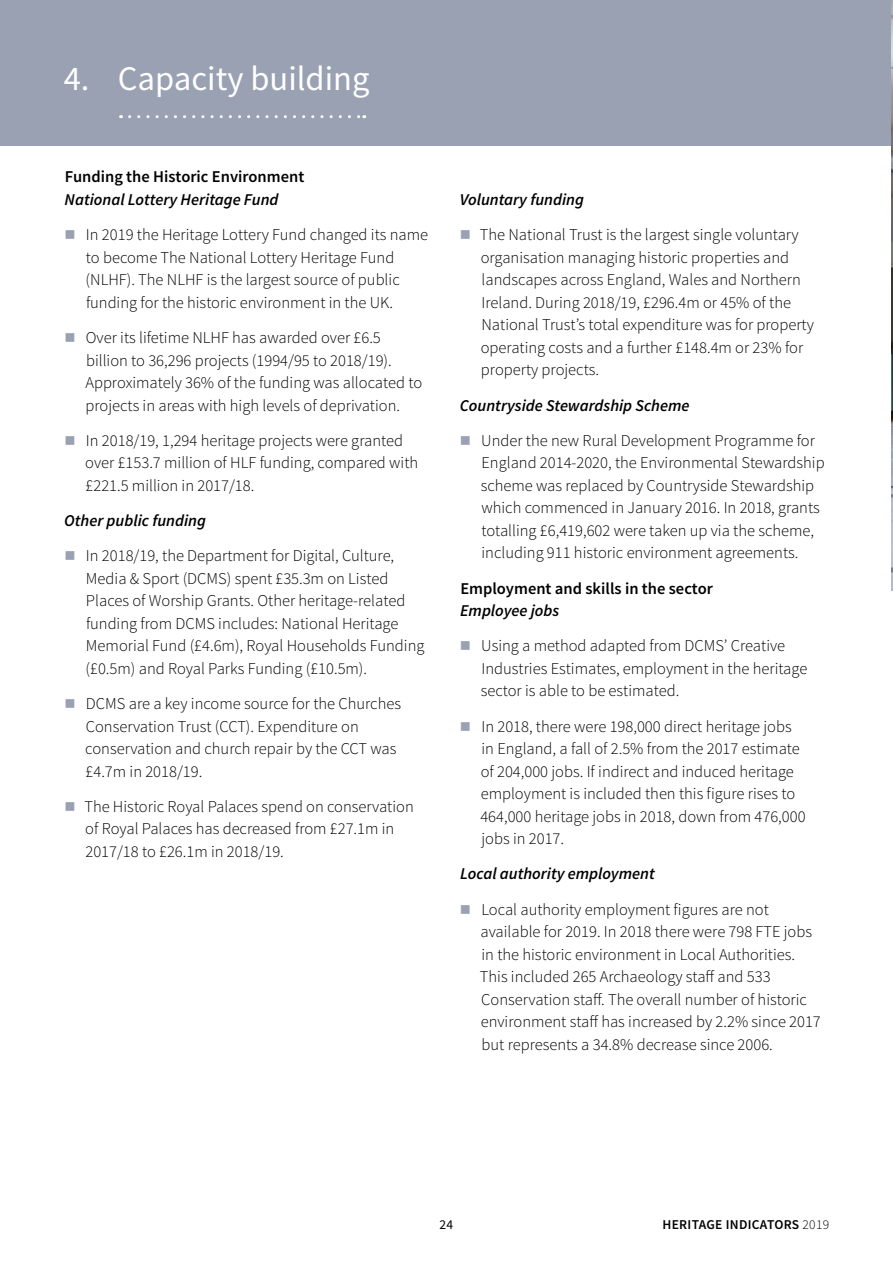
<style>
.page{position:relative;width:893px;height:1263px;background:#fff}
.page>*{position:absolute;margin:0;border:0;box-sizing:border-box;transform-origin:0 0}
.Top_Header{font:34.5px "Source Sans Pro";color:#fff}
.t1{font:300 16.5px/22.5px "Source Sans Pro";color:#000}
.Overview_Para_Headin{font:italic 600 16.5px "Source Sans Pro";color:#000}
.Overview_Para_Headin-2{font:600 16.5px "Source Sans Pro";color:#000}
.t2{font:600 13.5px "Source Sans Pro";letter-spacing:.02em;color:#000}
.t3{font:13.5px "Source Sans Pro";color:#000}
.s1{font-weight:300}
</style>
<div class="page">
<div style="left:0;top:0;width:893px;height:145px;background:#99a1b2"></div>
<svg style="left:130px;top:115px;width:235px;height:3px"></svg>
<img style="left:891px;top:0;width:2px;height:590px">
<p class="Top_Header" style="left:64px;top:57px;width:307px">4. Capacity building</p>
<p class="Overview_Para_Headin-2" style="left:65px;top:167px;width:241px">Funding the Historic Environment</p>
<p class="Overview_Para_Headin" style="left:65px;top:189px;width:215px">National Lottery Heritage Fund</p>
<p class="t1" style="left:86px;top:224px;width:344px">In 2019 the Heritage Lottery Fund changed its name to become The National Lottery Heritage Fund (NLHF). The NLHF is the largest source of public funding for the historic environment in the UK.</p>
<p class="t1" style="left:85px;top:326px;width:338px">Over its lifetime NLHF has awarded over £6.5 billion to 36,296 projects (1994/95 to 2018/19).<br>Approximately 36% of the funding was allocated to projects in areas with high levels of deprivation.</p>
<p class="t1" style="left:85px;top:429px;width:334px">In 2018/19, 1,294 heritage projects were granted over £153.7 million of HLF funding, compared with £221.5 million in 2017/18.</p>
<p class="Overview_Para_Headin" style="left:64px;top:510px;width:143px">Other public funding</p>
<p class="t1" style="left:86px;top:545px;width:340px">In 2018/19, the Department for Digital, Culture, Media &amp; Sport (DCMS) spent £35.3m on Listed Places of Worship Grants. Other heritage-related funding from DCMS includes: National Heritage Memorial Fund (£4.6m), Royal Households Funding (£0.5m) and Royal Parks Funding (£10.5m).</p>
<p class="t1" style="left:85px;top:692px;width:317px">DCMS are a key income source for the Churches Conservation Trust (CCT). Expenditure on conservation and church repair by the CCT was £4.7m in 2018/19.</p>
<p class="t1" style="left:84px;top:795px;width:331px">The Historic Royal Palaces spend on conservation of Royal Palaces has decreased from £27.1m in<br>2017/18 to £26.1m in 2018/19.</p>
<p class="Overview_Para_Headin" style="left:460px;top:189px;width:126px">Voluntary funding</p>
<p class="t1" style="left:480px;top:224px;width:336px">The National Trust is the largest single voluntary organisation managing historic properties and landscapes across England, Wales and Northern Ireland. During 2018/19, £296.4m or 45% of the National Trust’s total expenditure was for property operating costs and a further £148.4m or 23% for property projects.</p>
<p class="Overview_Para_Headin" style="left:460px;top:395px;width:231px">Countryside Stewardship Scheme</p>
<p class="t1" style="left:481px;top:429px;width:345px">Under the new Rural Development Programme for England 2014-2020, the Environmental Stewardship scheme was replaced by Countryside Stewardship which commenced in January 2016. In 2018, grants totalling £6,419,602 were taken up via the scheme, including 911 historic environment agreements.</p>
<p class="Overview_Para_Headin-2" style="left:460px;top:578px;width:254px">Employment and skills in the sector</p>
<p class="Overview_Para_Headin" style="left:460px;top:600px;width:101px">Employee jobs</p>
<p class="t1" style="left:481px;top:635px;width:328px">Using a method adapted from DCMS’ Creative<br>Industries Estimates, employment in the heritage sector is able to be estimated.</p>
<p class="t1" style="left:480px;top:715px;width:327px">In 2018, there were 198,000 direct heritage jobs in England, a fall of 2.5% from the 2017 estimate of 204,000 jobs. If indirect and induced heritage employment is included then this figure rises to 464,000 heritage jobs in 2018, down from 476,000 jobs in 2017.</p>
<p class="Overview_Para_Headin" style="left:460px;top:863px;width:196px">Local authority employment</p>
<p class="t1" style="left:480px;top:898px;width:342px">Local authority employment figures are not available for 2019. In 2018 there were 798 FTE jobs in the historic environment in Local Authorities.<br>This included 265 Archaeology staff and 533<br>Conservation staff. The overall number of historic environment staff has increased by 2.2% since 2017 but represents a 34.8% decrease since 2006.</p>
<p class="t3" style="left:440px;top:1216px;width:15px">24</p>
<p class="t2" style="left:662px;top:1216px;width:168px">HERITAGE INDICATORS <span class="s1">2019</span></p>
</div>
